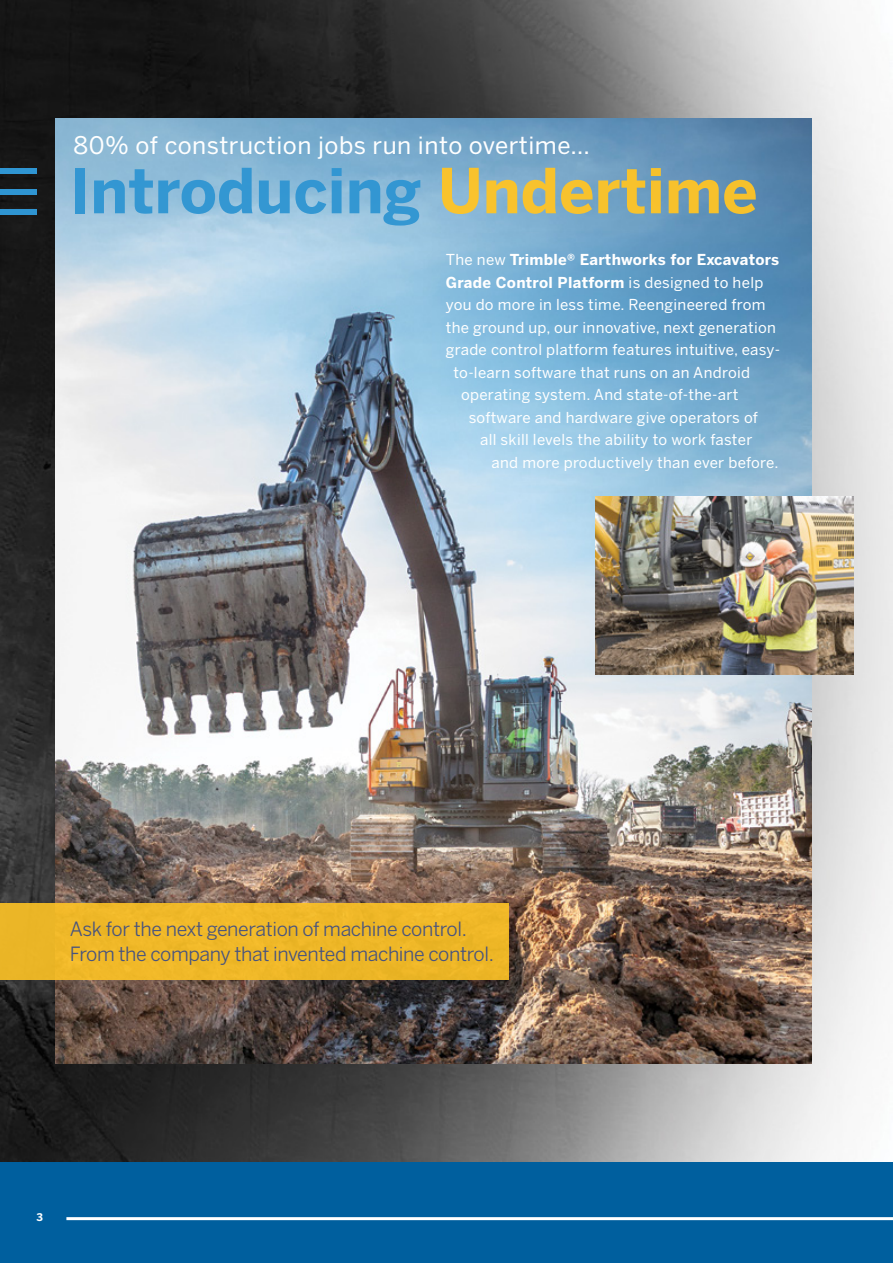
<style>
.page{position:relative;width:893px;height:1263px;background:#fff}
.page>*{position:absolute;margin:0;border:0;box-sizing:border-box;transform-origin:0 0}
.t1{font:700 61.5px "Benton Sans";color:#2f95d2}
.t2{font:24px "Benton Sans";letter-spacing:.02em;color:#fff}
.t3{font:19.5px/25.5px "Benton Sans";letter-spacing:-.02em;color:#47537f}
.t4{font:15px "Benton Sans";letter-spacing:.02em;color:#fff}
.t5{font:700 15px "Benton Sans";letter-spacing:.02em;color:#fff}
.t6{font:700 10.5px "Benton Sans";color:#fff}
.s1{color:#ffc425}
.s2{font-weight:400}
</style>
<div class="page">
<img style="left:0;top:0;width:893px;height:1162px">
<div style="left:0;top:1162px;width:893px;height:101px;background:#005f9e"></div>
<img style="left:56px;top:118px;width:756px;height:945px">
<div style="left:0;top:169px;width:37px;height:5px;background:#2f95d2"></div>
<div style="left:0;top:189px;width:37px;height:6px;background:#2f95d2"></div>
<div style="left:0;top:209px;width:37px;height:6px;background:#2f95d2"></div>
<div style="left:418px;top:225px;width:388px;height:272px;background:#2f95d2;opacity:.4"></div>
<div style="left:0;top:903px;width:508px;height:76px;background:#efb728"></div>
<img style="left:596px;top:496px;width:257px;height:179px">
<hr style="left:66px;top:1217px;width:827px;height:3px;background:#fff">
<h2 class="t2" style="left:74px;top:131px;width:518px">80% of construction jobs run into overtime…</h2>
<h1 class="t1" style="left:70px;top:152px;width:689px">Introducing <span class="s1">Undertime</span></h1>
<p class="t5" style="left:446px;top:250px;width:335px"><span class="s2">The new</span> Trimble® Earthworks for Excavators</p>
<p class="t5" style="left:446px;top:273px;width:319px">Grade Control Platform <span class="s2">is designed to help</span></p>
<p class="t4" style="left:446px;top:296px;width:321px">you do more in less time. Reengineered from</p>
<p class="t4" style="left:446px;top:318px;width:332px">the ground up, our innovative, next generation</p>
<p class="t4" style="left:446px;top:341px;width:336px">grade control platform features intuitive, easy-</p>
<p class="t4" style="left:453px;top:363px;width:298px">to-learn software that runs on an Android</p>
<p class="t4" style="left:461px;top:386px;width:279px">operating system. And state-of-the-art</p>
<p class="t4" style="left:469px;top:408px;width:291px">software and hardware give operators of</p>
<p class="t4" style="left:480px;top:431px;width:274px">all skill levels the ability to work faster</p>
<p class="t4" style="left:492px;top:453px;width:288px">and more productively than ever before.</p>
<h3 class="t3" style="left:70px;top:916px;width:425px">Ask for the next generation of machine control.<br>From the company that invented machine control.</h3>
<p class="t6" style="left:37px;top:1210px;width:8px">3</p>
</div>
